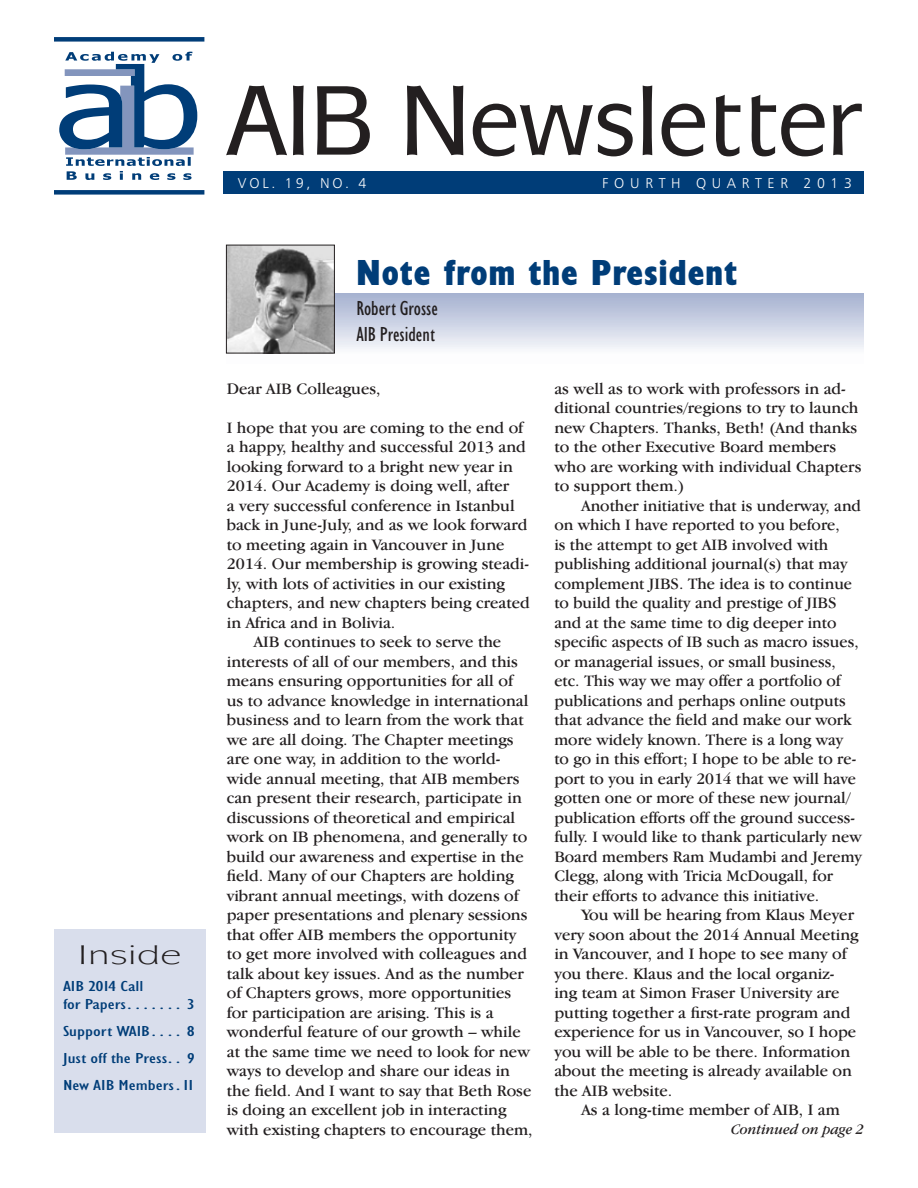
<style>
.page{position:relative;width:918px;height:1188px;background:#fff}
.page>*{position:absolute;margin:0;border:0;box-sizing:border-box;transform-origin:0 0}
.t1{font:500 99.3px "Mixage IT Cby BT";letter-spacing:-.02em;color:#231f20;scale:.94 1}
.headline{font:37.5px "Classical Sans Ex Bd Cond DTC";letter-spacing:.03em;color:#003d78}
.t2{font:27px "Mixage IT Cby BT";color:#231f20;scale:1.5 1}
.author{font:21px/25.5px "Classical Sans Cond DTC";color:#231f20}
.body_text{font:16.5px/19.5px "Garamond IT Cby BT";color:#231f20}
.body_text_no_indent{font:16.5px/19.5px "Garamond IT Cby BT";color:#231f20}
.t3{font:15px/18px "Classical Sans Cond DTC";color:#003d78;scale:1.5 1}
.t4{font:italic 15px "Garamond IT Cby BT";color:#231f20;scale:.95 1}
.t5{font:14.1px "Humanist 777 BT Light B";letter-spacing:.4em;color:#fff}
</style>
<div class="page">
<div style="left:54px;top:929px;width:151px;height:203px;background:#d9deec"></div>
<div style="left:224px;top:171px;width:640px;height:23px;background:#003d78"></div>
<svg style="left:59px;top:52px;width:138px;height:128px"></svg>
<div style="left:54px;top:190px;width:150px;height:5px;background:#003d78"></div>
<div style="left:54px;top:37px;width:150px;height:5px;background:#003d78"></div>
<div style="left:227px;top:294px;width:637px;height:69px;background:linear-gradient(to bottom,#a5b1d0,#fff)"></div>
<img style="left:228px;top:247px;width:105px;height:104px">
<div style="left:226px;top:245px;width:109px;height:108px;border:1px solid #231f20"></div>
<p class="t2" style="left:78px;top:938px;width:70px">Inside</p>
<p class="t3" style="left:63px;top:977px;width:90px">AIB 2014 Call<br>for Papers . . . . . . . 3</p>
<p class="t3" style="left:63px;top:1022px;width:90px">Support WAIB . . . . 8</p>
<p class="t3" style="left:63px;top:1049px;width:90px">Just off the Press . . 9</p>
<p class="t3" style="left:63px;top:1076px;width:89px">New AIB Members. 11</p>
<p class="t1" style="left:226px;top:60px;width:679px">AIB Newsletter</p>
<p class="t5" style="left:238px;top:175px;width:130px">VOL. 19, NO. 4</p>
<p class="t5" style="left:602px;top:175px;width:251px">FOURTH QUARTER 2013</p>
<p class="headline" style="left:356px;top:253px;width:382px">Note from the President</p>
<p class="author" style="left:356px;top:296px;width:83px">Robert Grosse<br>AIB President</p>
<p class="body_text_no_indent" style="left:227px;top:379px;width:155px">Dear AIB Colleagues,</p>
<p class="body_text_no_indent" style="left:227px;top:418px;width:305px">I hope that you are coming to the end of a happy, healthy and successful 2013 and looking forward to a bright new year in 2014. Our Academy is doing well, after<br>a very successful conference in Istanbul back in June-July, and as we look forward to meeting again in Vancouver in June 2014. Our membership is growing steadi&shy;ly, with lots of activities in our existing chapters, and new chapters being created in Africa and in Bolivia.</p>
<p class="body_text" style="left:227px;top:632px;width:308px;text-indent:27px">AIB continues to seek to serve the interests of all of our members, and this means ensuring opportunities for all of us to advance knowledge in international business and to learn from the work that we are all doing. The Chapter meetings are one way, in addition to the world&shy;wide annual meeting, that AIB members can present their research, participate in discussions of theoretical and empirical work on IB phenomena, and generally to build our awareness and expertise in the field. Many of our Chapters are holding vibrant annual meetings, with dozens of paper presentations and plenary sessions that offer AIB members the opportunity to get more involved with colleagues and talk about key issues. And as the number of Chapters grows, more opportunities for participation are arising. This is a wonderful feature of our growth – while at the same time we need to look for new ways to develop and share our ideas in the field. And I want to say that Beth Rose is doing an excellent job in interacting with existing chapters to encourage them,</p>
<p class="body_text" style="left:554px;top:379px;width:309px">as well as to work with professors in ad&shy;ditional countries/regions to try to launch new Chapters. Thanks, Beth! (And thanks to the other Executive Board members who are working with individual Chapters to support them.)</p>
<p class="body_text" style="left:554px;top:496px;width:309px;text-indent:27px">Another initiative that is underway, and on which I have reported to you before,<br>is the attempt to get AIB involved with publishing additional journal(s) that may complement JIBS. The idea is to continue to build the quality and prestige of JIBS and at the same time to dig deeper into specific aspects of IB such as macro issues, or managerial issues, or small business, etc. This way we may offer a portfolio of publications and perhaps online outputs that advance the field and make our work more widely known. There is a long way to go in this effort; I hope to be able to re&shy;port to you in early 2014 that we will have gotten one or more of these new journal/ publication efforts off the ground success&shy;fully. I would like to thank particularly new Board members Ram Mudambi and Jeremy Clegg, along with Tricia McDougall, for their efforts to advance this initiative.</p>
<p class="body_text" style="left:554px;top:905px;width:306px;text-indent:27px">You will be hearing from Klaus Meyer very soon about the 2014 Annual Meeting in Vancouver, and I hope to see many of you there. Klaus and the local organiz&shy;ing team at Simon Fraser University are putting together a first-rate program and experience for us in Vancouver, so I hope you will be able to be there. Information about the meeting is already available on the AIB website.</p>
<p class="body_text" style="left:581px;top:1100px;width:260px">As a long-time member of AIB, I am</p>
<p class="t4" style="left:731px;top:1121px;width:141px">Continued on page 2</p>
</div>
